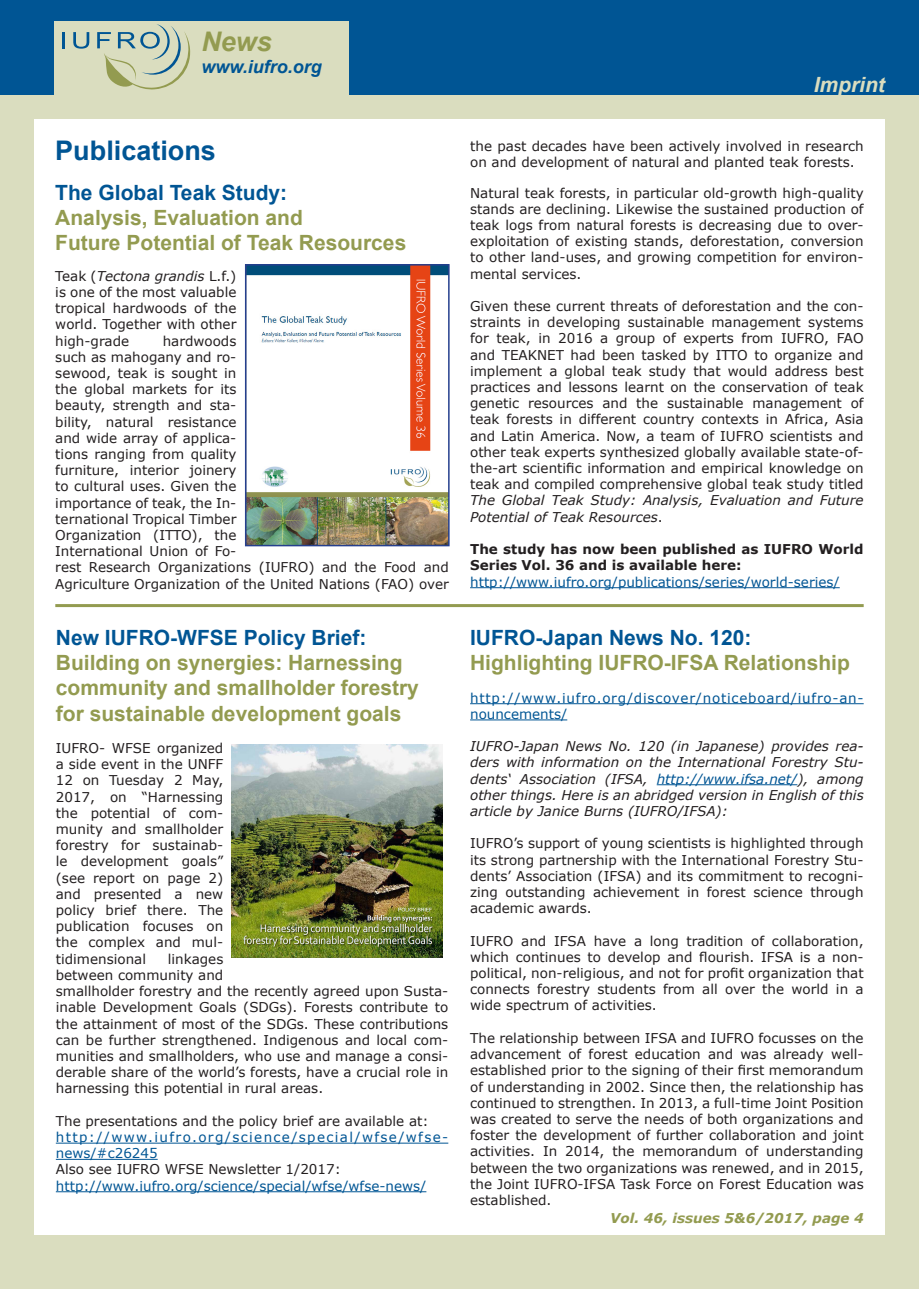
<style>
.page{position:relative;width:919px;height:1289px;background:#fff}
.page>*{position:absolute;margin:0;border:0;box-sizing:border-box;transform-origin:0 0}
.t1{font:700 27px "Arial";color:#005594}
.t2{font:italic 700 27px "Arial";color:#939b50}
.t3{font:700 21px/25.2px "Arial";color:#939b50}
.t4{font:700 21px "Arial";color:#005594}
.t5{font:italic 700 21px "Arial";color:#daddbf}
.t6{font:italic 700 18px "Arial";color:#005594}
.t7{font:13.5px/16.2px "Verdana";color:#231f20;text-align:justify}
.t8{font:italic 13.5px/16.2px "Verdana";color:#231f20;text-align:justify}
.t9{font:13.5px "Verdana";color:#005594}
.t10{font:700 13.5px/16.2px "Verdana";color:#231f20}
.t11{font:13.5px/16.2px "Verdana";letter-spacing:.055em;color:#005594}
.t12{font:13.5px/16.2px "Verdana";letter-spacing:.1em;color:#005594}
.t13{font:italic 700 13.5px "Verdana";color:#939b50}
.s1{font-style:italic}
.s2{color:#005594}
</style>
<div class="page">
<div style="left:0;top:0;width:918px;height:98px;background:#005594"></div>
<div style="left:54px;top:21px;width:295px;height:81px;background:#daddbf"></div>
<div style="left:0;top:96px;width:918px;height:1192px;background:#daddbf"></div>
<div style="left:34px;top:119px;width:850px;height:1115px;background:#fff"></div>
<hr style="left:62px;top:32px;width:3px;height:16px;background:#005594">
<svg style="left:73px;top:32px;width:16px;height:17px"></svg>
<svg style="left:97px;top:24px;width:93px;height:65px"></svg>
<img style="left:248px;top:267px;width:198px;height:276px">
<div style="left:245px;top:264px;width:204px;height:282px;border:2px solid #253f8e"></div>
<hr style="left:470px;top:587px;width:369px;height:1px;background:#005594">
<hr style="left:55px;top:604px;width:808px;height:3px;background:#939b50">
<hr style="left:56px;top:1142px;width:392px;height:1px;background:#005594">
<hr style="left:56px;top:1158px;width:102px;height:1px;background:#005594">
<hr style="left:56px;top:1191px;width:370px;height:1px;background:#005594">
<img style="left:232px;top:744px;width:210px;height:213px">
<hr style="left:470px;top:703px;width:393px;height:1px;background:#005594">
<hr style="left:470px;top:719px;width:97px;height:1px;background:#005594">
<hr style="left:656px;top:784px;width:141px;height:1px;background:#005594">
<p class="t2" style="left:201px;top:24px;width:72px">News</p>
<p class="t6" style="left:201px;top:54px;width:122px">www.iufro.org</p>
<p class="t1" style="left:55px;top:132px;width:162px">Publications</p>
<p class="t4" style="left:55px;top:178px;width:233px">The Global Teak Study:</p>
<p class="t3" style="left:55px;top:205px;width:249px">Analysis, Evaluation and</p>
<p class="t3" style="left:55px;top:231px;width:352px">Future Potential of Teak Resources</p>
<p class="t7" style="left:55px;top:267px;width:183px">Teak (<span class="s1">Tectona grandis</span> L.f.) is one of the most valuable tropical hardwoods of the world. Together with other high-grade</p>
<p class="t7" style="left:55px;top:332px;width:395px;text-align:left;text-indent:107px">hardwoods<br>such as mahogany and ro-<br>sewood, teak is sought in<br>the global markets for its<br>beauty, strength and sta-<br>bility, natural resistance<br>and wide array of applica-<br>tions ranging from quality<br>furniture, interior joinery<br>to cultural uses. Given the<br>importance of teak, the In-<br>ternational Tropical Timber<br>Organization (ITTO), the<br>International Union of Fo-<br>rest Research Organizations (IUFRO) and the Food and<br>Agriculture Organization of the United Nations (FAO) over</p>
<p class="t4" style="left:56px;top:623px;width:312px">New IUFRO-WFSE Policy Brief:</p>
<p class="t3" style="left:56px;top:650px;width:364px">Building on synergies: Harnessing community and smallholder forestry for sustainable development goals</p>
<p class="t7" style="left:56px;top:739px;width:169px">IUFRO- WFSE organized a side event in the UNFF 12 on Tuesday 2 May, 2017, on “Harnessing the potential of com&shy;munity and smallholder forestry for sustainab&shy;le development goals” (see report on page 2) and presented a new policy brief there. The publication focuses on the complex and mul&shy;tidimensional</p>
<p class="t7" style="left:56px;top:950px;width:394px;text-align:left;text-indent:112px">linkages<br>between community and<br>smallholder forestry and the recently agreed upon Susta&shy;inable Development Goals (SDGs). Forests contribute to the attainment of most of the SDGs. These contributions can be further strengthened. Indigenous and local com&shy;munities and smallholders, who use and manage a consi&shy;derable share of the world’s forests, have a crucial role in harnessing this potential in rural areas.</p>
<p class="t7" style="left:56px;top:1112px;width:374px">The presentations and the policy brief are available at:</p>
<p class="t12" style="left:56px;top:1128px;width:394px">http://www.iufro.org/science/special/wfse/wfse&shy;news/#c26245</p>
<p class="t7" style="left:56px;top:1161px;width:286px">Also see IUFRO WFSE Newsletter 1/2017:</p>
<p class="t9" style="left:56px;top:1176px;width:372px">http://www.iufro.org/science/special/wfse/wfse-news/</p>
<p class="t5" style="left:813px;top:70px;width:73px">Imprint</p>
<p class="t7" style="left:470px;top:137px;width:395px">the past decades have been actively involved in research on and development of natural and planted teak forests.</p>
<p class="t7" style="left:470px;top:184px;width:395px">Natural teak forests, in particular old-growth high-quality stands are declining. Likewise the sustained production of teak logs from natural forests is decreasing due to over&shy;exploitation of existing stands, deforestation, conversion to other land-uses, and growing competition for environ&shy;mental services.</p>
<p class="t7" style="left:470px;top:298px;width:395px">Given these current threats of deforestation and the con&shy;straints in developing sustainable management systems for teak, in 2016 a group of experts from IUFRO, FAO and TEAKNET had been tasked by ITTO to organize and implement a global teak study that would address best practices and lessons learnt on the conservation of teak genetic resources and the sustainable management of teak forests in different country contexts in Africa, Asia and Latin America. Now, a team of IUFRO scientists and other teak experts synthesized globally available state-of&shy;the-art scientific information and empirical knowledge on teak and compiled comprehensive global teak study titled <span class="s1">The Global Teak Study: Analysis, Evaluation and Future Potential of Teak Resources</span>.</p>
<p class="t10" style="left:470px;top:541px;width:395px">The study has now been published as IUFRO World<br>Series Vol. 36 and is available here:</p>
<p class="t9" style="left:470px;top:572px;width:371px">http://www.iufro.org/publications/series/world-series/</p>
<p class="t4" style="left:470px;top:623px;width:283px">IUFRO-Japan News No. 120:</p>
<p class="t3" style="left:470px;top:650px;width:381px">Highlighting IUFRO-IFSA Relationship</p>
<p class="t11" style="left:470px;top:689px;width:395px">http://www.iufro.org/discover/noticeboard/iufro-an&shy;nouncements/</p>
<p class="t8" style="left:470px;top:738px;width:395px">IUFRO-Japan News No. 120 (in Japanese) provides rea&shy;ders with information on the International Forestry Stu&shy;dents‘ Association (IFSA, <span class="s2">http://www.ifsa.net/</span>), among other things. Here is an abridged version in English of this article by Janice Burns (IUFRO/IFSA):</p>
<p class="t7" style="left:470px;top:835px;width:395px">IUFRO’s support of young scientists is highlighted through its strong partnership with the International Forestry Stu&shy;dents’ Association (IFSA) and its commitment to recogni&shy;zing outstanding achievement in forest science through academic awards.</p>
<p class="t7" style="left:470px;top:932px;width:395px">IUFRO and IFSA have a long tradition of collaboration, which continues to develop and flourish. IFSA is a non&shy;political, non-religious, and not for profit organization that connects forestry students from all over the world in a wide spectrum of activities.</p>
<p class="t7" style="left:470px;top:1029px;width:395px">The relationship between IFSA and IUFRO focusses on the advancement of forest education and was already well&shy;established prior to the signing of their first memorandum of understanding in 2002. Since then, the relationship has continued to strengthen. In 2013, a full-time Joint Position was created to serve the needs of both organizations and foster the development of further collaboration and joint activities. In 2014, the memorandum of understanding between the two organizations was renewed, and in 2015, the Joint IUFRO-IFSA Task Force on Forest Education was established.</p>
<p class="t13" style="left:610px;top:1208px;width:255px">Vol. 46, issues 5&amp;6/2017, page 4</p>
</div>
